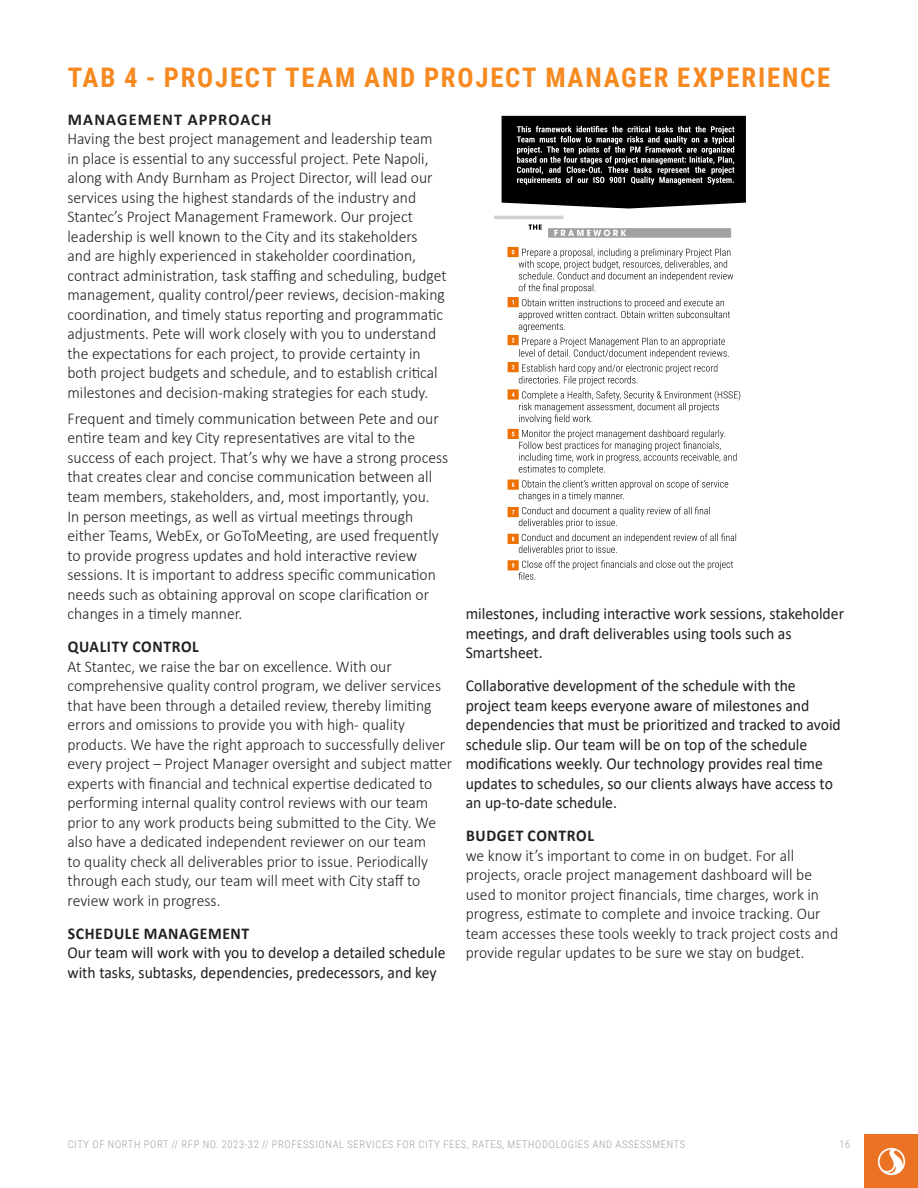
<style>
.page{position:relative;width:918px;height:1188px;background:#fff}
.page>*{position:absolute;margin:0;border:0;box-sizing:border-box;transform-origin:0 0}
.t1{font:700 27px "Roboto Condensed";letter-spacing:.07em;color:#f68a21}
.Bio_Bullets_-_No_Spa{font:300 16.5px/19.5px "Calibri";color:#231f20;scale:.95 1}
.Bio_Bullets_-_No_Spa-2{font:16.5px/19.5px "Calibri";color:#231f20;scale:.95 1}
.Bullets_-_With_Space{font:300 16.5px/19.5px "Calibri";color:#231f20;scale:.95 1}
.Bio_Bullets_-_No_Spa-3{font:700 16.5px "Calibri";letter-spacing:.07em;color:#231f20}
.Bio_Bullets_-_No_Spa-4{font:700 16.5px "Calibri";letter-spacing:.045em;color:#231f20;scale:.95 1}
.t2{font:300 10.5px "Roboto Condensed";letter-spacing:.065em;color:#a2a09e}
.s1{font-weight:700}
</style>
<div class="page">
<img style="left:864px;top:1134px;width:54px;height:54px">
<img style="left:495px;top:115px;width:251px;height:465px">
<h1 class="t1" style="left:68px;top:59px;width:764px">TAB 4 - PROJECT TEAM AND PROJECT MANAGER EXPERIENCE</h1>
<h1 class="Bio_Bullets_-_No_Spa-3" style="left:68px;top:108px;width:205px">MANAGEMENT APPROACH</h1>
<h1 class="Bio_Bullets_-_No_Spa" style="left:68px;top:129px;width:401px">Having the best project management and leadership team in place is essential to any successful project. Pete Napoli, along with Andy Burnham as Project Director, will lead our services using the highest standards of the industry and Stantec’s Project Management Framework. Our project leadership is well known to the City and its stakeholders<br>and are highly experienced in stakeholder coordination, contract administration, task staffing and scheduling, budget management, quality control/peer reviews, decision-making coordination, and timely status reporting and programmatic adjustments. Pete will work closely with you to understand the expectations for each project, to provide certainty in both project budgets and schedule, and to establish critical milestones and decision-making strategies for each study.</h1>
<p class="Bio_Bullets_-_No_Spa" style="left:68px;top:409px;width:402px">Frequent and timely communication between Pete and our entire team and key City representatives are vital to the success of each project. That’s why we have a strong process that creates clear and concise communication between all team members, stakeholders, and, most importantly, you.<br>In person meetings, as well as virtual meetings through either Teams, WebEx, or GoToMeeting, are used frequently to provide progress updates and hold interactive review sessions. It is important to address specific communication needs such as obtaining approval on scope clarification or changes in a timely manner.</p>
<p class="Bio_Bullets_-_No_Spa" style="left:68px;top:637px;width:407px"><span class="s1">QUALITY CONTROL<br></span>At Stantec, we raise the bar on excellence. With our comprehensive quality control program, we deliver services that have been through a detailed review, thereby limiting errors and omissions to provide you with high- quality products. We have the right approach to successfully deliver every project – Project Manager oversight and subject matter experts with financial and technical expertise dedicated to performing internal quality control reviews with our team prior to any work products being submitted to the City. We also have a dedicated independent reviewer on our team<br>to quality check all deliverables prior to issue. Periodically through each study, our team will meet with City staff to review work in progress.</p>
<p class="Bio_Bullets_-_No_Spa-4" style="left:68px;top:921px;width:193px">SCHEDULE MANAGEMENT</p>
<p class="Bio_Bullets_-_No_Spa-2" style="left:68px;top:942px;width:399px">Our team will work with you to develop a detailed schedule with tasks, subtasks, dependencies, predecessors, and key</p>
<p class="Bio_Bullets_-_No_Spa-2" style="left:466px;top:603px;width:400px">milestones, including interactive work sessions, stakeholder meetings, and draft deliverables using tools such as<br>Smartsheet.</p>
<p class="Bio_Bullets_-_No_Spa-2" style="left:466px;top:675px;width:396px">Collaborative development of the schedule with the project team keeps everyone aware of milestones and dependencies that must be prioritized and tracked to avoid schedule slip. Our team will be on top of the schedule modifications weekly. Our technology provides real time updates to schedules, so our clients always have access to an up-to-date schedule.</p>
<p class="Bullets_-_With_Space" style="left:466px;top:826px;width:394px"><span class="s1">BUDGET CONTROL<br></span>we know it’s important to come in on budget. For all projects, oracle project management dashboard will be used to monitor project financials, time charges, work in progress, estimate to complete and invoice tracking. Our team accesses these tools weekly to track project costs and provide regular updates to be sure we stay on budget.</p>
<p class="t2" style="left:68px;top:1137px;width:619px">CITY OF NORTH PORT // RFP NO. 2023-32 // PROFESSIONAL SERVICES FOR CITY FEES, RATES, METHODOLOGIES AND ASSESSMENTS</p>
<p class="t2" style="left:839px;top:1137px;width:12px">16</p>
</div>
